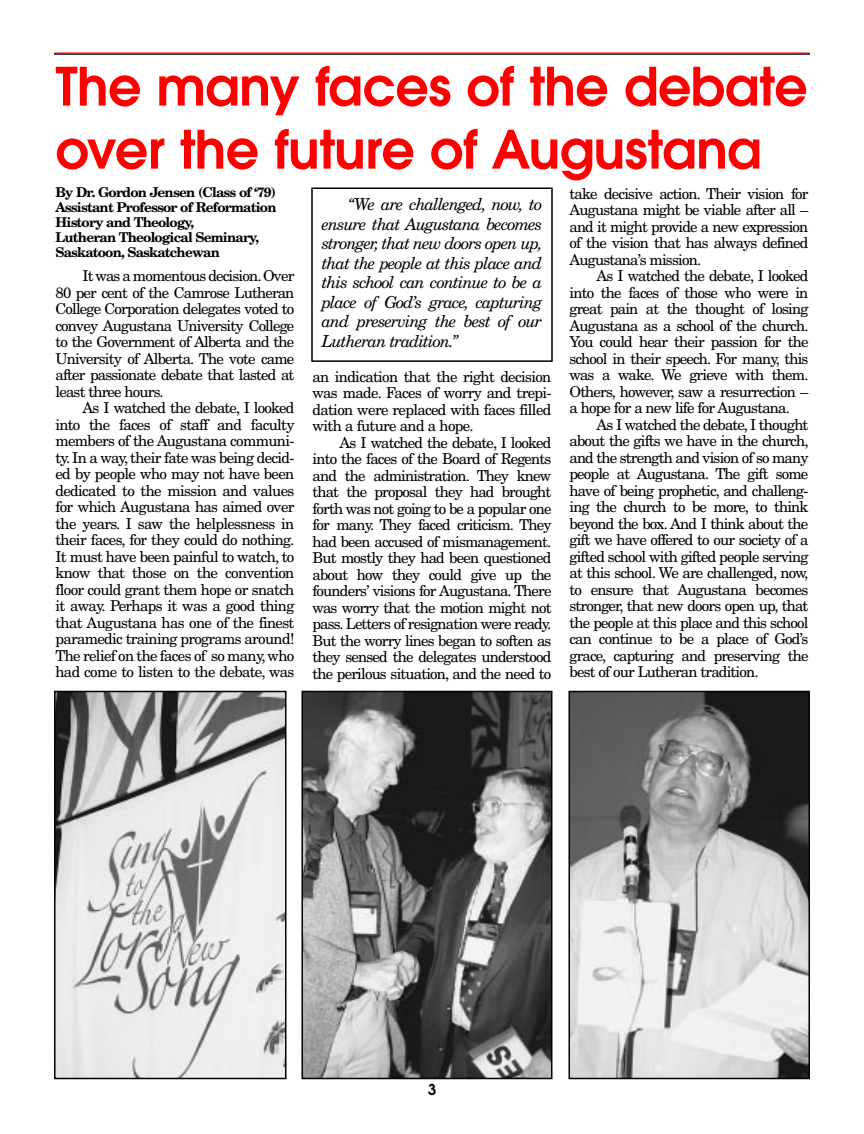
<style>
.page{position:relative;width:864px;height:1134px;background:#fff}
.page>*{position:absolute;margin:0;border:0;box-sizing:border-box;transform-origin:0 0}
.t1{font:600 52.5px/63px "Avant Garde";letter-spacing:-.01em;color:#f00}
.t2{font:italic 16.5px/19.5px "New Century Schlbk";letter-spacing:-.055em;color:#000;text-align:justify}
.t3{font:15px/16.5px "New Century Schlbk";letter-spacing:-.055em;color:#000;text-align:justify}
.t4{font:600 15px "Avant Garde";color:#000}
.t5{font:700 13.5px/15px "New Century Schlbk";letter-spacing:-.06em;color:#000}
</style>
<div class="page">
<hr style="left:54px;top:53px;width:756px;height:2px;background:#000">
<hr style="left:54px;top:52px;width:756px;height:2px;background:#f00">
<img style="left:57px;top:694px;width:226px;height:382px">
<div style="left:54px;top:691px;width:232px;height:388px;border:2px solid #000"></div>
<img style="left:305px;top:694px;width:244px;height:382px">
<div style="left:302px;top:691px;width:250px;height:388px;border:2px solid #000"></div>
<img style="left:571px;top:694px;width:236px;height:382px">
<div style="left:568px;top:691px;width:242px;height:388px;border:2px solid #000"></div>
<div style="left:311px;top:188px;width:242px;height:174px;border:2px solid #000"></div>
<h1 class="t1" style="left:56px;top:60px;width:754px">The many faces of the debate over the future of Augustana</h1>
<p class="t5" style="left:56px;top:186px;width:223px">By Dr. Gordon Jensen (Class of ‘79)<br>Assistant Professor of Reformation<br>History and Theology,<br>Lutheran Theological Seminary,<br>Saskatoon, Saskatchewan</p>
<p class="t3" style="left:56px;top:269px;width:240px;text-indent:27px">It was a momentous decision.Over 80 per cent of the Camrose Lutheran College Corporation delegates voted to convey Augustana University College to the Government of Alberta and the University of Alberta. The vote came after passionate debate that lasted at least three hours.</p>
<p class="t3" style="left:56px;top:401px;width:241px;text-indent:27px">As I watched the debate, I looked into the faces of staff and faculty members of the Augustana communi&shy;ty. In a way, their fate was being decid&shy;ed by people who may not have been dedicated to the mission and values for which Augustana has aimed over the years. I saw the helplessness in their faces, for they could do nothing.<br>It must have been painful to watch, to know that those on the convention floor could grant them hope or snatch it away. Perhaps it was a good thing that Augustana has one of the finest paramedic training programs around!<br>The relief on the faces of so many, who had come to listen to the debate, was</p>
<p class="t3" style="left:569px;top:186px;width:240px">take decisive action. Their vision for Augustana might be viable after all – and it might provide a new expression of the vision that has always defined Augustana’s mission.</p>
<p class="t3" style="left:569px;top:269px;width:241px;text-indent:27px">As I watched the debate, I looked into the faces of those who were in great pain at the thought of losing Augustana as a school of the church.<br>You could hear their passion for the school in their speech. For many, this was a wake. We grieve with them.<br>Others, however, saw a resurrection – a hope for a new life for Augustana.</p>
<p class="t3" style="left:569px;top:417px;width:241px;text-indent:27px">As I watched the debate, I thought about the gifts we have in the church, and the strength and vision of so many people at Augustana. The gift some have of being prophetic, and challeng&shy;ing the church to be more, to think beyond the box. And I think about the gift we have offered to our society of a gifted school with gifted people serving at this school. We are challenged, now, to ensure that Augustana becomes stronger, that new doors open up, that the people at this place and this school can continue to be a place of God’s grace, capturing and preserving the best of our Lutheran tradition.</p>
<p class="t2" style="left:322px;top:196px;width:222px;text-indent:27px">“We are challenged, now, to ensure that Augustana becomes stronger, that new doors open up, that the people at this place and this school can continue to be a place of God’s grace, capturing and preserving the best of our Lutheran tradition.”</p>
<p class="t3" style="left:312px;top:370px;width:240px">an indication that the right decision was made. Faces of worry and trepi&shy;dation were replaced with faces filled with a future and a hope.</p>
<p class="t3" style="left:312px;top:436px;width:241px;text-indent:27px">As I watched the debate, I looked into the faces of the Board of Regents and the administration. They knew that the proposal they had brought forth was not going to be a popular one for many. They faced criticism. They had been accused of mismanagement.<br>But mostly they had been questioned about how they could give up the founders’ visions for Augustana. There was worry that the motion might not pass. Letters of resignation were ready.<br>But the worry lines began to soften as they sensed the delegates understood the perilous situation, and the need to</p>
<p class="t4" style="left:428px;top:1084px;width:10px">3</p>
</div>
